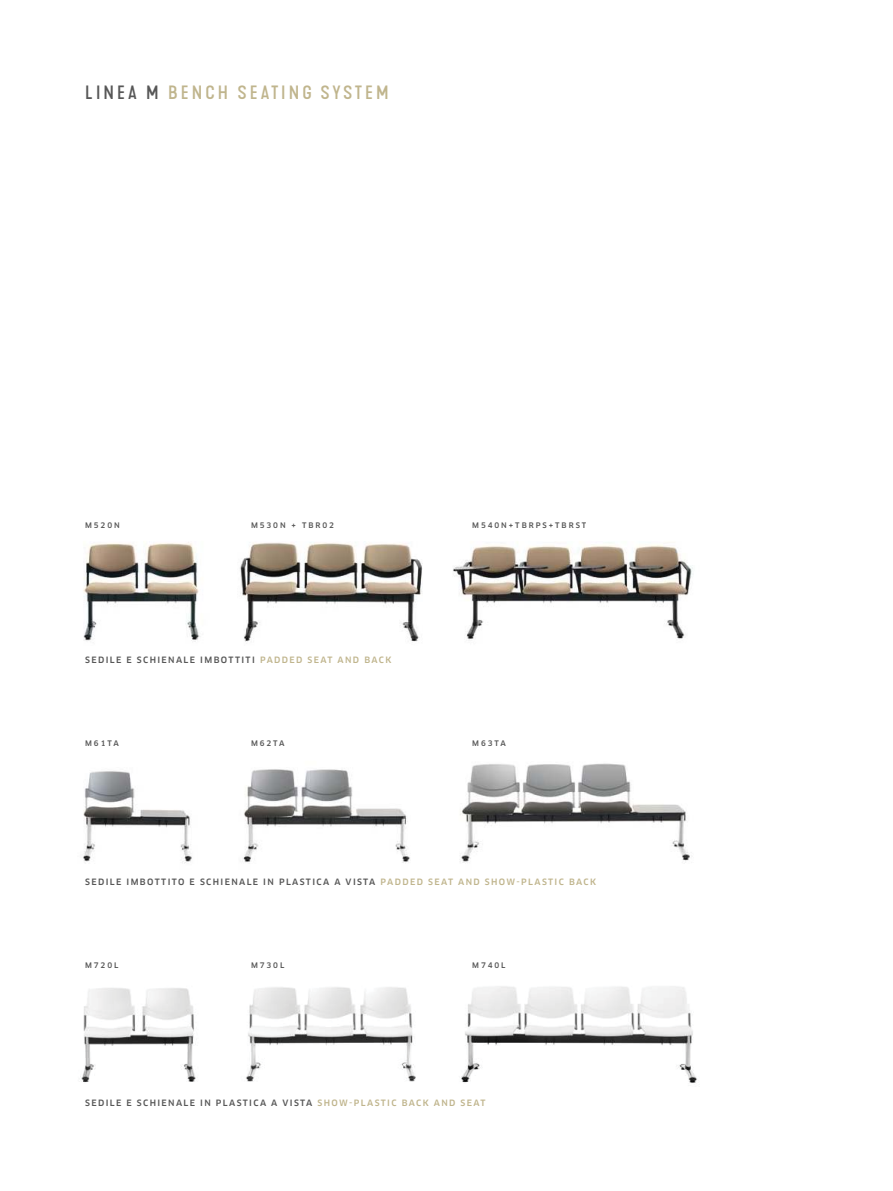
<style>
.page{position:relative;width:893px;height:1191px;background:#fff}
.page>*{position:absolute;margin:0;border:0;box-sizing:border-box;transform-origin:0 0}
.t1{font:500 expanded 18px "Kapra Neue Pro";letter-spacing:.17em;color:#c0b58d}
.t2{font:500 8.55px "Clan Pro";letter-spacing:.16em;color:#575757}
.t3{font:500 7.5px "Clan Pro";letter-spacing:.255em;color:#575757}
.s1{color:#575757}
.s2{color:#c0b58d}
</style>
<div class="page">
<img style="left:243px;top:769px;width:167px;height:94px">
<img style="left:246px;top:542px;width:176px;height:100px">
<img style="left:460px;top:763px;width:230px;height:100px">
<img style="left:453px;top:545px;width:240px;height:95px">
<img style="left:83px;top:771px;width:109px;height:93px">
<img style="left:83px;top:542px;width:117px;height:100px">
<img style="left:240px;top:558px;width:6px;height:84px">
<img style="left:246px;top:987px;width:170px;height:95px">
<img style="left:80px;top:988px;width:116px;height:94px">
<img style="left:461px;top:986px;width:236px;height:97px">
<h1 class="t1" style="left:85px;top:86px;width:305px"><span class="s1">LINEA M</span> BENCH SEATING SYSTEM</h1>
<p class="t3" style="left:85px;top:521px;width:36px">M520N</p>
<p class="t3" style="left:251px;top:521px;width:84px">M530N + TBR02</p>
<p class="t3" style="left:472px;top:521px;width:115px">M540N+TBRPS+TBRST</p>
<p class="t2" style="left:85px;top:655px;width:308px">SEDILE E SCHIENALE IMBOTTITI <span class="s2">PADDED SEAT AND BACK</span></p>
<p class="t3" style="left:85px;top:739px;width:35px">M61TA</p>
<p class="t3" style="left:251px;top:739px;width:35px">M62TA</p>
<p class="t3" style="left:472px;top:739px;width:35px">M63TA</p>
<p class="t2" style="left:85px;top:877px;width:512px">SEDILE IMBOTTITO E SCHIENALE IN PLASTICA A VISTA <span class="s2">PADDED SEAT AND SHOW-PLASTIC BACK</span></p>
<p class="t3" style="left:85px;top:961px;width:35px">M720L</p>
<p class="t3" style="left:251px;top:961px;width:35px">M730L</p>
<p class="t3" style="left:472px;top:961px;width:35px">M740L</p>
<p class="t2" style="left:85px;top:1098px;width:402px">SEDILE E SCHIENALE IN PLASTICA A VISTA <span class="s2">SHOW-PLASTIC BACK AND SEAT</span></p>
</div>
